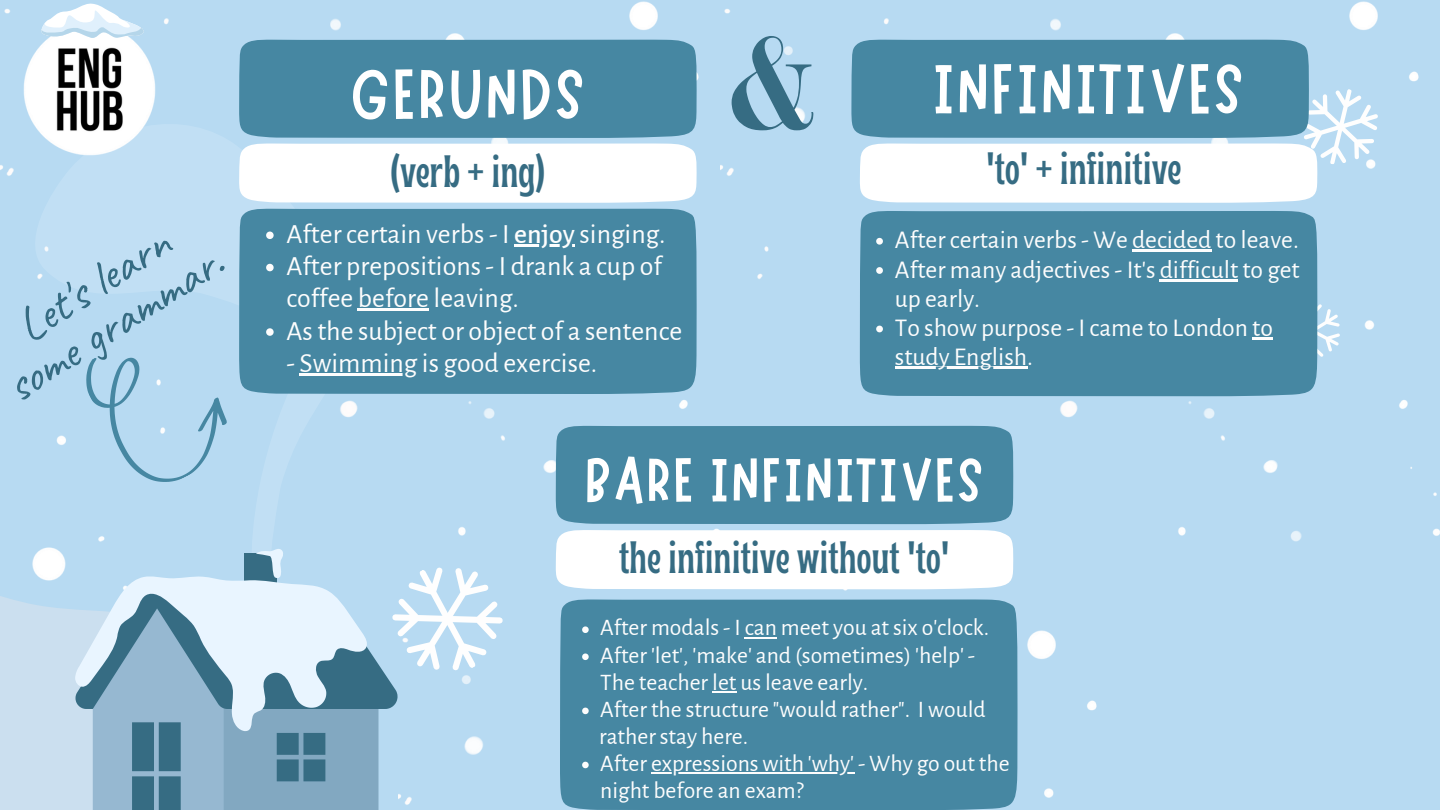
<style>
.page{position:relative;width:1440px;height:810px;background:#b7daf2}
.page>*{position:absolute;margin:0;border:0;box-sizing:border-box;transform-origin:0 0}
.t1{font:71.2px "Marykate";letter-spacing:.035em;color:#fff}
.t2{font:62.6px "Marykate";letter-spacing:.035em;color:#fff}
.t3{font:48.6px/44.7px "Caveat";color:#366c83;text-align:center}
.t4{font:700 condensed 45.2px "Brice";color:#366c83}
.t5{font:27.8px/32.2px "Alegreya Sans";color:#fdfdfd}
.t6{font:25.6px/29.2px "Alegreya Sans";color:#fdfdfd}
.t7{font:23.7px/27.1px "Alegreya Sans";color:#fdfdfd}
.s1{font-weight:500}
</style>
<div class="page">
<div style="left:0;top:596px;width:75px;height:214px;background:#cbdfef"></div>
<img style="left:0;top:2px;width:1440px;height:589px">
<svg style="left:32px;top:121px;width:324px;height:442px"></svg>
<svg style="left:75px;top:549px;width:437px;height:261px"></svg>
<svg style="left:1317px;top:301px;width:24px;height:59px"></svg>
<img style="left:5px;top:5px;width:168px;height:168px">
<svg style="left:40px;top:3px;width:104px;height:36px"></svg>
<img style="left:399px;top:630px;width:698px;height:180px">
<div style="left:239px;top:40px;width:458px;height:98px;background:#4687a2"></div>
<svg style="left:732px;top:36px;width:81px;height:94px"></svg>
<div style="left:239px;top:144px;width:458px;height:59px;background:#fff"></div>
<svg style="left:851px;top:40px;width:532px;height:163px"></svg>
<div style="left:239px;top:209px;width:458px;height:185px;background:#4687a2"></div>
<svg style="left:266px;top:232px;width:8px;height:7px"></svg>
<hr style="left:514px;top:244px;width:61px;height:3px;background:#fdfdfd">
<svg style="left:266px;top:264px;width:8px;height:7px"></svg>
<hr style="left:358px;top:309px;width:71px;height:2px;background:#fdfdfd">
<svg style="left:266px;top:328px;width:8px;height:8px"></svg>
<hr style="left:300px;top:373px;width:117px;height:3px;background:#fdfdfd">
<div style="left:860px;top:211px;width:457px;height:185px;background:#4687a2"></div>
<svg style="left:876px;top:238px;width:7px;height:7px"></svg>
<hr style="left:1132px;top:250px;width:79px;height:2px;background:#fdfdfd">
<svg style="left:876px;top:267px;width:7px;height:7px"></svg>
<hr style="left:1160px;top:279px;width:78px;height:2px;background:#fdfdfd">
<svg style="left:876px;top:326px;width:7px;height:6px"></svg>
<hr style="left:1252px;top:338px;width:21px;height:2px;background:#fdfdfd">
<hr style="left:895px;top:367px;width:132px;height:2px;background:#fdfdfd">
<svg style="left:75px;top:316px;width:169px;height:183px"></svg>
<div style="left:556px;top:426px;width:457px;height:98px;background:#4687a2"></div>
<div style="left:556px;top:530px;width:457px;height:59px;background:#fff"></div>
<div style="left:560px;top:600px;width:458px;height:210px;background:#4687a2"></div>
<svg style="left:582px;top:626px;width:7px;height:7px"></svg>
<hr style="left:745px;top:637px;width:32px;height:2px;background:#fdfdfd">
<svg style="left:582px;top:654px;width:7px;height:6px"></svg>
<hr style="left:712px;top:691px;width:24px;height:2px;background:#fdfdfd">
<svg style="left:582px;top:708px;width:7px;height:6px"></svg>
<svg style="left:582px;top:762px;width:7px;height:6px"></svg>
<hr style="left:651px;top:772px;width:203px;height:2px;background:#fdfdfd">
<h3 class="t3" style="left:-26px;top:332px;width:249px;rotate:-32deg">Let's learn some grammar.</h3>
<h1 class="t1" style="left:350px;top:48px;width:237px">GERUNDS</h1>
<h1 class="t1" style="left:933px;top:43px;width:313px">INFINITIVES</h1>
<h3 class="t4" style="left:390px;top:153px;width:157px">(verb + ing)</h3>
<h3 class="t4" style="left:986px;top:150px;width:197px">'to' + infinitive</h3>
<p class="t5" style="left:286px;top:218px;width:397px">After certain verbs - I <span class="s1">enjoy</span> singing.<br>After prepositions - I drank a cup of coffee before leaving.<br>As the subject or object of a sentence</p>
<p class="t5" style="left:286px;top:347px;width:312px">- Swimming is good exercise.</p>
<p class="t6" style="left:895px;top:226px;width:406px">After certain verbs - We decided to leave.<br>After many adjectives - It's difficult to get up early.<br>To show purpose - I came to London to study English.</p>
<h2 class="t2" style="left:585px;top:439px;width:401px">BARE INFINITIVES</h2>
<h3 class="t4" style="left:619px;top:539px;width:332px">the infinitive without 'to'</h3>
<p class="t7" style="left:600px;top:615px;width:390px">After modals - I can meet you at six o'clock.<br>After 'let', 'make' and (sometimes) 'help' - The teacher let us leave early.<br>After the structure "would rather". I would</p>
<p class="t7" style="left:600px;top:750px;width:411px">After expressions with 'why' - Why go out the night before an exam?</p>
<p class="t7" style="left:599px;top:723px;width:151px">rather stay here.</p>
</div>
